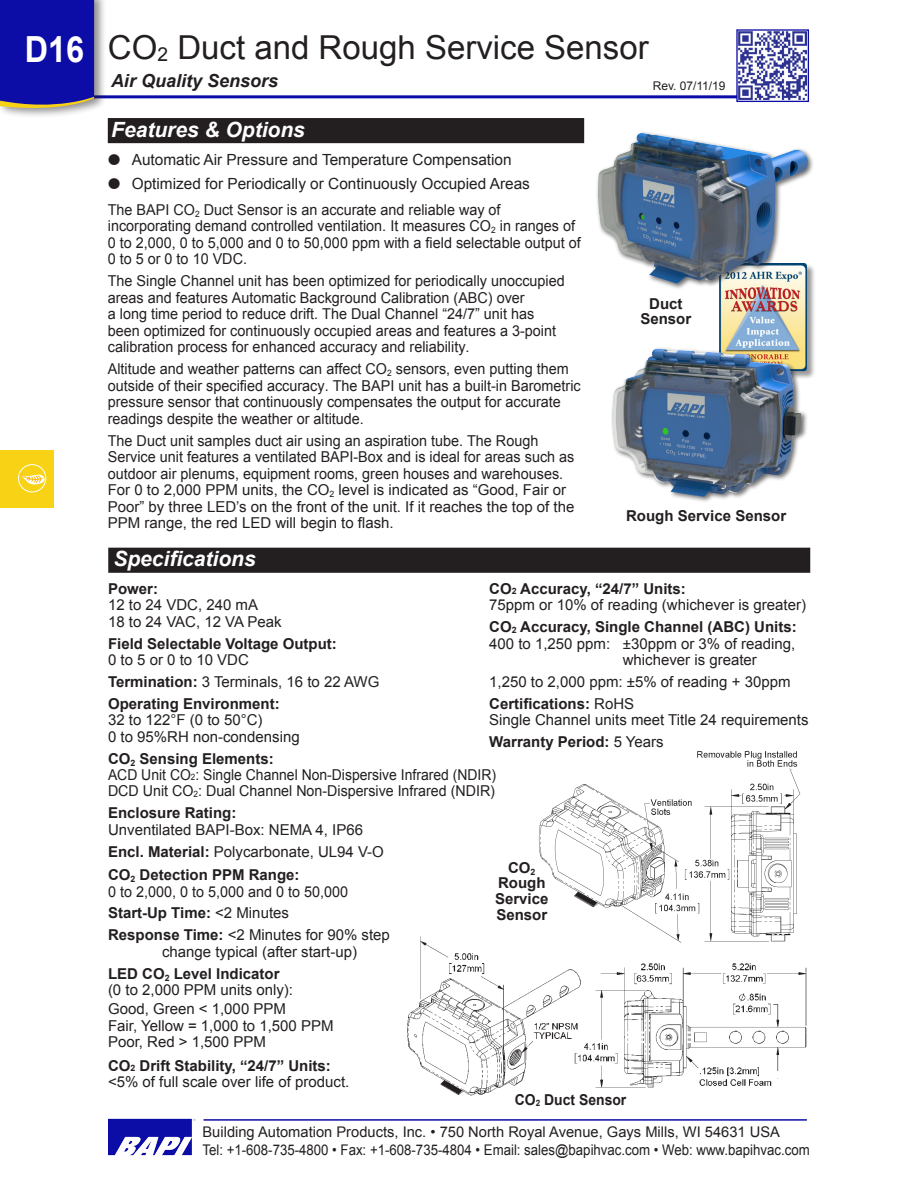
<style>
.page{position:relative;width:918px;height:1188px;background:#fff}
.page>*{position:absolute;margin:0;border:0;box-sizing:border-box;transform-origin:0 0}
.t1{font:700 36px "Arial";color:#fff;scale:.9 1}
.t2{font:33px "Arial";color:#231f20}
.t3{font:italic 700 21px "Arial";color:#fff}
.t4{font:italic 700 18px "Arial";color:#231f20}
.t5{font:15.3px "Arial";color:#231f20}
.t6{font:15px/16.5px "Arial";color:#231f20;scale:.96 1}
.t7{font:15px/21.9px "Arial";color:#231f20}
.t8{font:700 15px/15.8px "Arial";color:#231f20;text-align:center}
.t9{font:15px/16.4px "Arial";color:#231f20;scale:.93 1}
.t10{font:700 15px "Arial";color:#231f20;scale:.93 1}
.t11{font:14.7px/18px "Arial";color:#231f20}
.t12{font:12px "Arial";color:#231f20}
.s1{font-size:19.2px}
.s2{font-weight:700}
.s3{font-size:8.7px}
.s4{font-weight:700;font-size:8.7px}
</style>
<div class="page">
<hr style="left:14px;top:95px;width:780px;height:3px;background:#0c0ca6">
<div style="left:0;top:0;width:107px;height:119px;background:#231f20;opacity:.5"></div>
<svg style="left:0;top:0;width:94px;height:113px;background:#1e1da3"></svg>
<svg style="left:738px;top:31px;width:69px;height:69px"></svg>
<img style="left:739px;top:32px;width:68px;height:68px">
<div style="left:736px;top:29px;width:73px;height:73px;border:1px solid #0c0ca6"></div>
<div style="left:0;top:451px;width:54px;height:57px;background:#f8d215"></div>
<div style="left:18px;top:464px;width:28px;height:28px;border:1px solid #fff;border-radius:50%"></div>
<svg style="left:20px;top:472px;width:27px;height:13px"></svg>
<hr style="left:204px;top:1119px;width:603px;height:2px;background:#0c0ca6">
<img style="left:108px;top:1118px;width:87px;height:38px">
<div style="left:109px;top:119px;width:474px;height:23px;background:#231f20"></div>
<div style="left:108px;top:118px;width:476px;height:25px;border:2px solid #231f20"></div>
<div style="left:109px;top:548px;width:701px;height:24px;background:#231f20"></div>
<div style="left:108px;top:548px;width:702px;height:25px;border:2px solid #231f20"></div>
<div style="left:719px;top:263px;width:97px;height:118px;background:#231f20;opacity:.46"></div>
<img style="left:719px;top:290px;width:88px;height:56px">
<img style="left:538px;top:750px;width:263px;height:163px">
<div style="left:595px;top:130px;width:219px;height:160px;background:#231f20;opacity:.65"></div>
<img style="left:598px;top:133px;width:43px;height:114px">
<div style="left:610px;top:346px;width:197px;height:157px;background:#231f20;opacity:.65"></div>
<img style="left:612px;top:349px;width:44px;height:111px">
<img style="left:407px;top:913px;width:400px;height:183px">
<h1 class="t1" style="left:25px;top:25px;width:68px">D16</h1>
<h2 class="t2" style="left:108px;top:26px;width:542px">CO<span class="s1">2</span> Duct and Rough Service Sensor</h2>
<p class="t4" style="left:111px;top:69px;width:169px">Air Quality Sensors</p>
<h3 class="t3" style="left:111px;top:116px;width:195px">Features &amp; Options</h3>
<p class="t5" style="left:108px;top:150px;width:405px">● Automatic Air Pressure and Temperature Compensation</p>
<p class="t5" style="left:108px;top:173px;width:423px">● Optimized for Periodically or Continuously Occupied Areas</p>
<p class="t6" style="left:108px;top:202px;width:494px">The BAPI CO<sub>2</sub> Duct Sensor is an accurate and reliable way of incorporating demand controlled ventilation. It measures CO<sub>2</sub> in ranges of 0 to 2,000, 0 to 5,000 and 0 to 50,000 ppm with a field selectable output of 0 to 5 or 0 to 10 VDC.</p>
<p class="t6" style="left:108px;top:273px;width:478px">The Single Channel unit has been optimized for periodically unoccupied areas and features Automatic Background Calibration (ABC) over<br>a long time period to reduce drift. The Dual Channel “24/7” unit has been optimized for continuously occupied areas and features a 3-point calibration process for enhanced accuracy and reliability.</p>
<p class="t6" style="left:108px;top:361px;width:494px">Altitude and weather patterns can affect CO<sub>2</sub> sensors, even putting them outside of their specified accuracy. The BAPI unit has a built-in Barometric pressure sensor that continuously compensates the output for accurate readings despite the weather or altitude.</p>
<p class="t6" style="left:108px;top:432px;width:488px">The Duct unit samples duct air using an aspiration tube. The Rough Service unit features a ventilated BAPI-Box and is ideal for areas such as outdoor air plenums, equipment rooms, green houses and warehouses.<br>For 0 to 2,000 PPM units, the CO<sub>2</sub> level is indicated as “Good, Fair or Poor” by three LED’s on the front of the unit. If it reaches the top of the PPM range, the red LED will begin to flash.</p>
<p class="t12" style="left:653px;top:78px;width:74px">Rev. 07/11/19</p>
<p class="t8" style="left:640px;top:296px;width:52px">Duct<br>Sensor</p>
<p class="t8" style="left:626px;top:508px;width:162px">Rough Service Sensor</p>
<h3 class="t3" style="left:113px;top:545px;width:144px">Specifications</h3>
<p class="t8" style="left:108px;top:581px;width:52px">Power:</p>
<p class="t7" style="left:108px;top:597px;width:175px;line-height:16.5px">12 to 24 VDC, 240 mA<br>18 to 24 VAC, 12 VA Peak</p>
<p class="t8" style="left:108px;top:636px;width:230px">Field Selectable Voltage Output:</p>
<p class="t7" style="left:108px;top:649px;width:273px">0 to 5 or 0 to 10 VDC<br><span class="s2">Termination:</span> 3 Terminals, 16 to 22 AWG<br><span class="s2">Operating Environment:</span></p>
<p class="t7" style="left:108px;top:712px;width:193px;line-height:16.5px">32 to 122°F (0 to 50°C)<br>0 to 95%RH non-condensing</p>
<p class="t9" style="left:108px;top:751px;width:419px"><span class="s2">CO</span><sub>2</sub> <span class="s2">Sensing Elements:<br></span>ACD Unit CO<span class="s3">2</span>: Single Channel Non-Dispersive Infrared (NDIR)<br>DCD Unit CO<span class="s3">2</span>: Dual Channel Non-Dispersive Infrared (NDIR)</p>
<p class="t8" style="left:108px;top:806px;width:130px">Enclosure Rating:</p>
<p class="t7" style="left:108px;top:819px;width:277px">Unventilated BAPI-Box: NEMA 4, IP66<br><span class="s2">Encl. Material:</span> Polycarbonate, UL94 V-O</p>
<p class="t6" style="left:108px;top:867px;width:252px"><span class="s2">CO</span><sub>2</sub> <span class="s2">Detection PPM Range:<br></span>0 to 2,000, 0 to 5,000 and 0 to 50,000</p>
<p class="t7" style="left:108px;top:902px;width:283px"><span class="s2">Start-Up Time:</span> &lt;2 Minutes<br><span class="s2">Response Time:</span> &lt;2 Minutes for 90% step</p>
<p class="t7" style="left:108px;top:941px;width:251px;text-indent:54px">change typical (after start-up)<br><span class="s2">LED CO</span><sub>2</sub> <span class="s2">Level Indicator</span></p>
<p class="t7" style="left:108px;top:981px;width:187px;line-height:19.2px">(0 to 2,000 PPM units only):<br>Good, Green &lt; 1,000 PPM</p>
<p class="t7" style="left:108px;top:1018px;width:227px;line-height:16.5px">Fair, Yellow = 1,000 to 1,500 PPM<br>Poor, Red &gt; 1,500 PPM</p>
<p class="t7" style="left:108px;top:1057px;width:243px;line-height:16.5px"><span class="s2">CO</span><span class="s4">2</span> <span class="s2">Drift Stability, “24/7” Units: </span>&lt;5% of full scale over life of product.</p>
<p class="t7" style="left:489px;top:580px;width:318px;line-height:16.5px"><span class="s2">CO</span><span class="s4">2</span> <span class="s2">Accuracy, “24/7” Units:<br></span>75ppm or 10% of reading (whichever is greater)</p>
<p class="t8" style="left:489px;top:619px;width:309px">CO<span class="s3">2</span> Accuracy, Single Channel (ABC) Units:</p>
<p class="t7" style="left:489px;top:633px;width:307px">400 to 1,250 ppm: ±30ppm or 3% of reading,</p>
<p class="t7" style="left:623px;top:649px;width:136px">whichever is greater</p>
<p class="t7" style="left:489px;top:671px;width:303px">1,250 to 2,000 ppm: ±5% of reading + 30ppm<br><span class="s2">Certifications:</span> RoHS</p>
<p class="t7" style="left:489px;top:709px;width:321px">Single Channel units meet Title 24 requirements<br><span class="s2">Warranty Period:</span> 5 Years</p>
<p class="t8" style="left:495px;top:860px;width:55px">CO<sub>2<br></sub>Rough<br>Service<br>Sensor</p>
<p class="t10" style="left:515px;top:1090px;width:121px">CO<span class="s3">2</span> Duct Sensor</p>
<p class="t11" style="left:202px;top:1123px;width:609px">Building Automation Products, Inc. • 750 North Royal Avenue, Gays Mills, WI 54631 USA<br>Tel: +1-608-735-4800 • Fax: +1-608-735-4804 • Email: sales@bapihvac.com • Web: www.bapihvac.com</p>
</div>
